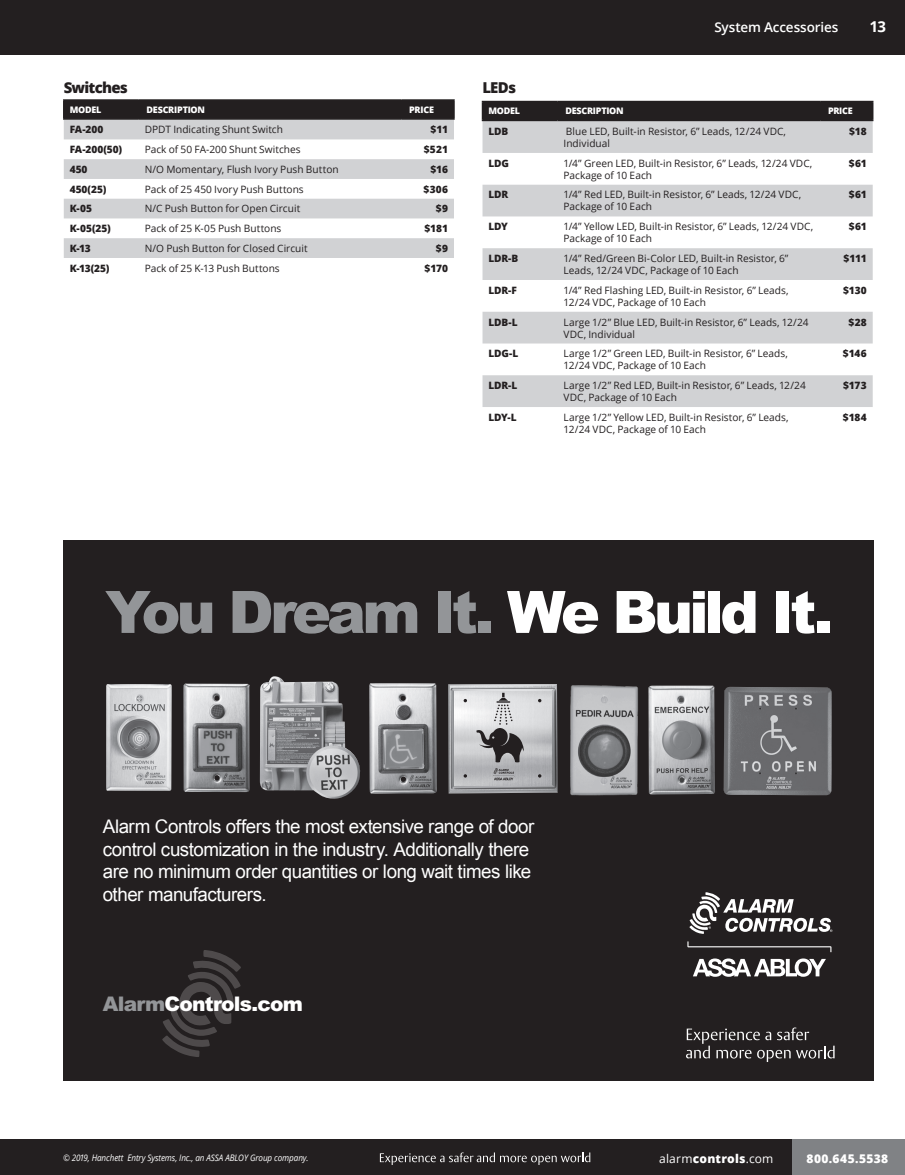
<style>
.page{position:relative;width:905px;height:1175px;background:#fff}
.page>*{position:absolute;margin:0;border:0;box-sizing:border-box;transform-origin:0 0}
.t1{font:900 58.5px "Arial MT Std";letter-spacing:-.07em;color:#939598}
.t2{font:900 20.25px "Arial MT Std";letter-spacing:-.04em;color:#fff}
.t3{font:18.75px/22.5px "Arial";letter-spacing:-.025em;color:#fff}
.CHART_headline{font:800 15px "Open Sans";letter-spacing:-.05em;color:#231f20}
.t4{font:700 15px "Open Sans";color:#fff}
.t5{font:600 13.5px "Open Sans";letter-spacing:-.005em;color:#fff}
.t6{font:12px "Open Sans";letter-spacing:.015em;color:#fff}
.t7{font:800 12px "Open Sans";letter-spacing:.035em;color:#fff}
.CHART_description{font:10.2px/12px "Open Sans";color:#231f20}
.CHART_part{font:800 10.2px "Open Sans";letter-spacing:-.015em;color:#231f20}
.CHART_price{font:800 10.2px "Open Sans";letter-spacing:-.005em;color:#231f20}
.t8{font:italic 9px "Open Sans";letter-spacing:-.01em;color:#fff;scale:.9 1}
.Table_Header_row{font:800 9px "Open Sans";letter-spacing:-.03em;color:#fff}
.s1{color:#fff}
.s2{color:#939598}
.s3{font-weight:800}
</style>
<div class="page">
<div style="left:0;top:1138px;width:904px;height:36px;background:#231f20"></div>
<div style="left:792px;top:1138px;width:112px;height:36px;background:#808285"></div>
<svg style="left:380px;top:1152px;width:210px;height:12px"></svg>
<div style="left:0;top:0;width:904px;height:54px;background:#231f20"></div>
<svg style="left:64px;top:120px;width:390px;height:138px;fill:#d1d2d4"></svg>
<hr style="left:63px;top:99px;width:76px;height:2px;background:#231f20">
<hr style="left:63px;top:118px;width:76px;height:2px;background:#231f20">
<hr style="left:139px;top:99px;width:262px;height:2px;background:#231f20">
<hr style="left:139px;top:118px;width:262px;height:2px;background:#231f20">
<hr style="left:401px;top:99px;width:53px;height:2px;background:#231f20">
<div style="left:63px;top:100px;width:391px;height:19px;background:#231f20"></div>
<hr style="left:401px;top:118px;width:53px;height:2px;background:#231f20">
<svg style="left:482px;top:121px;width:390px;height:286px;fill:#d1d2d4"></svg>
<hr style="left:482px;top:101px;width:75px;height:1px;background:#231f20">
<hr style="left:482px;top:120px;width:75px;height:1px;background:#231f20">
<hr style="left:557px;top:101px;width:263px;height:1px;background:#231f20">
<hr style="left:557px;top:120px;width:263px;height:1px;background:#231f20">
<hr style="left:820px;top:101px;width:53px;height:1px;background:#231f20">
<div style="left:482px;top:102px;width:391px;height:18px;background:#231f20"></div>
<hr style="left:820px;top:120px;width:53px;height:1px;background:#231f20">
<div style="left:63px;top:540px;width:810px;height:540px;background:#231f20"></div>
<svg style="left:687px;top:941px;width:144px;height:11px"></svg>
<svg style="left:693px;top:958px;width:132px;height:18px"></svg>
<svg style="left:689px;top:892px;width:143px;height:42px"></svg>
<svg style="left:686px;top:1027px;width:148px;height:35px"></svg>
<img style="left:448px;top:684px;width:109px;height:109px">
<img style="left:455px;top:691px;width:96px;height:94px">
<svg style="left:476px;top:692px;width:48px;height:70px"></svg>
<svg style="left:493px;top:768px;width:21px;height:12px"></svg>
<svg style="left:463px;top:699px;width:4px;height:3px"></svg>
<svg style="left:463px;top:774px;width:4px;height:3px"></svg>
<img style="left:106px;top:684px;width:66px;height:107px">
<img style="left:183px;top:683px;width:67px;height:109px">
<img style="left:648px;top:685px;width:67px;height:109px">
<img style="left:369px;top:683px;width:68px;height:111px">
<img style="left:260px;top:676px;width:100px;height:123px">
<img style="left:570px;top:685px;width:68px;height:111px">
<img style="left:723px;top:687px;width:108px;height:108px">
<svg style="left:162px;top:950px;width:79px;height:107px"></svg>
<p class="CHART_headline" style="left:64px;top:76px;width:66px">Switches</p>
<p class="Table_Header_row" style="left:70px;top:103px;width:33px">MODEL</p>
<p class="Table_Header_row" style="left:147px;top:103px;width:60px">DESCRIPTION</p>
<p class="Table_Header_row" style="left:409px;top:103px;width:26px">PRICE</p>
<p class="CHART_part" style="left:70px;top:122px;width:35px">FA-200</p>
<p class="CHART_description" style="left:145px;top:123px;width:140px">DPDT Indicating Shunt Switch</p>
<p class="CHART_price" style="left:430px;top:122px;width:19px">$11</p>
<p class="CHART_part" style="left:70px;top:142px;width:54px">FA-200(50)</p>
<p class="CHART_description" style="left:145px;top:143px;width:157px">Pack of 50 FA-200 Shunt Switches</p>
<p class="CHART_price" style="left:424px;top:142px;width:26px">$521</p>
<p class="CHART_part" style="left:70px;top:161px;width:19px">450</p>
<p class="CHART_description" style="left:145px;top:163px;width:195px">N/O Momentary, Flush Ivory Push Button</p>
<p class="CHART_price" style="left:430px;top:161px;width:19px">$16</p>
<p class="CHART_part" style="left:70px;top:181px;width:38px">450(25)</p>
<p class="CHART_description" style="left:145px;top:183px;width:160px">Pack of 25 450 Ivory Push Buttons</p>
<p class="CHART_price" style="left:423px;top:181px;width:26px">$306</p>
<p class="CHART_part" style="left:70px;top:201px;width:24px">K-05</p>
<p class="CHART_description" style="left:145px;top:202px;width:157px">N/C Push Button for Open Circuit</p>
<p class="CHART_price" style="left:436px;top:201px;width:13px">$9</p>
<p class="CHART_part" style="left:70px;top:221px;width:42px">K-05(25)</p>
<p class="CHART_description" style="left:145px;top:222px;width:138px">Pack of 25 K-05 Push Buttons</p>
<p class="CHART_price" style="left:424px;top:221px;width:25px">$181</p>
<p class="CHART_part" style="left:70px;top:240px;width:23px">K-13</p>
<p class="CHART_description" style="left:145px;top:242px;width:164px">N/O Push Button for Closed Circuit</p>
<p class="CHART_price" style="left:436px;top:240px;width:13px">$9</p>
<p class="CHART_part" style="left:70px;top:260px;width:41px">K-13(25)</p>
<p class="CHART_description" style="left:145px;top:262px;width:136px">Pack of 25 K-13 Push Buttons</p>
<p class="CHART_price" style="left:424px;top:260px;width:25px">$170</p>
<p class="CHART_headline" style="left:482px;top:76px;width:35px">LEDs</p>
<p class="t5" style="left:714px;top:18px;width:126px">System Accessories</p>
<h3 class="t4" style="left:870px;top:15px;width:17px">13</h3>
<p class="Table_Header_row" style="left:488px;top:104px;width:33px">MODEL</p>
<p class="Table_Header_row" style="left:565px;top:104px;width:60px">DESCRIPTION</p>
<p class="Table_Header_row" style="left:828px;top:104px;width:26px">PRICE</p>
<p class="CHART_part" style="left:488px;top:123px;width:21px">LDB</p>
<p class="CHART_description" style="left:563px;top:125px;width:224px">Blue LED, Built-in Resistor, 6” Leads, 12/24 VDC,<br>Individual</p>
<p class="CHART_price" style="left:849px;top:123px;width:19px">$18</p>
<p class="CHART_part" style="left:488px;top:155px;width:22px">LDG</p>
<p class="CHART_description" style="left:563px;top:157px;width:250px">1/4” Green LED, Built-in Resistor, 6” Leads, 12/24 VDC,<br>Package of 10 Each</p>
<p class="CHART_price" style="left:848px;top:155px;width:19px">$61</p>
<p class="CHART_part" style="left:488px;top:187px;width:21px">LDR</p>
<p class="CHART_description" style="left:563px;top:188px;width:239px">1/4” Red LED, Built-in Resistor, 6” Leads, 12/24 VDC,<br>Package of 10 Each</p>
<p class="CHART_price" style="left:848px;top:187px;width:19px">$61</p>
<p class="CHART_part" style="left:488px;top:219px;width:21px">LDY</p>
<p class="CHART_description" style="left:563px;top:220px;width:251px">1/4” Yellow LED, Built-in Resistor, 6” Leads, 12/24 VDC,<br>Package of 10 Each</p>
<p class="CHART_price" style="left:848px;top:219px;width:19px">$61</p>
<p class="CHART_part" style="left:488px;top:250px;width:31px">LDR-B</p>
<p class="CHART_description" style="left:563px;top:252px;width:226px">1/4” Red/Green Bi-Color LED, Built-in Resistor, 6”<br>Leads, 12/24 VDC, Package of 10 Each</p>
<p class="CHART_price" style="left:843px;top:250px;width:25px">$111</p>
<p class="CHART_part" style="left:488px;top:282px;width:30px">LDR-F</p>
<p class="CHART_description" style="left:563px;top:284px;width:226px">1/4” Red Flashing LED, Built-in Resistor, 6” Leads,<br>12/24 VDC, Package of 10 Each</p>
<p class="CHART_price" style="left:843px;top:282px;width:25px">$130</p>
<p class="CHART_part" style="left:488px;top:314px;width:31px">LDB-L</p>
<p class="CHART_description" style="left:563px;top:315px;width:247px">Large 1/2” Blue LED, Built-in Resistor, 6” Leads, 12/24<br>VDC, Individual</p>
<p class="CHART_price" style="left:848px;top:314px;width:20px">$28</p>
<p class="CHART_part" style="left:488px;top:346px;width:31px">LDG-L</p>
<p class="CHART_description" style="left:563px;top:347px;width:226px">Large 1/2” Green LED, Built-in Resistor, 6” Leads,<br>12/24 VDC, Package of 10 Each</p>
<p class="CHART_price" style="left:842px;top:346px;width:25px">$146</p>
<p class="CHART_part" style="left:488px;top:377px;width:30px">LDR-L</p>
<p class="CHART_description" style="left:563px;top:379px;width:244px">Large 1/2” Red LED, Built-in Resistor, 6” Leads, 12/24<br>VDC, Package of 10 Each</p>
<p class="CHART_price" style="left:843px;top:377px;width:25px">$173</p>
<p class="CHART_part" style="left:488px;top:409px;width:30px">LDY-L</p>
<p class="CHART_description" style="left:563px;top:411px;width:227px">Large 1/2” Yellow LED, Built-in Resistor, 6” Leads,<br>12/24 VDC, Package of 10 Each</p>
<p class="CHART_price" style="left:842px;top:409px;width:25px">$184</p>
<p class="t1" style="left:105px;top:575px;width:729px">You Dream It. <span class="s1">We Build It.</span></p>
<p class="t3" style="left:103px;top:815px;width:433px">Alarm Controls offers the most extensive range of door control customization in the industry. Additionally there are no minimum order quantities or long wait times like other manufacturers.</p>
<p class="t2" style="left:103px;top:991px;width:201px"><span class="s2">Alarm</span>Controls.com</p>
<p class="t8" style="left:63px;top:1152px;width:274px">© 2019, Hanchett Entry Systems, Inc., an ASSA ABLOY Group company.</p>
<p class="t6" style="left:659px;top:1150px;width:116px">alarm<span class="s3">controls</span>.com</p>
<p class="t7" style="left:806px;top:1149px;width:83px">800.645.5538</p>
</div>
